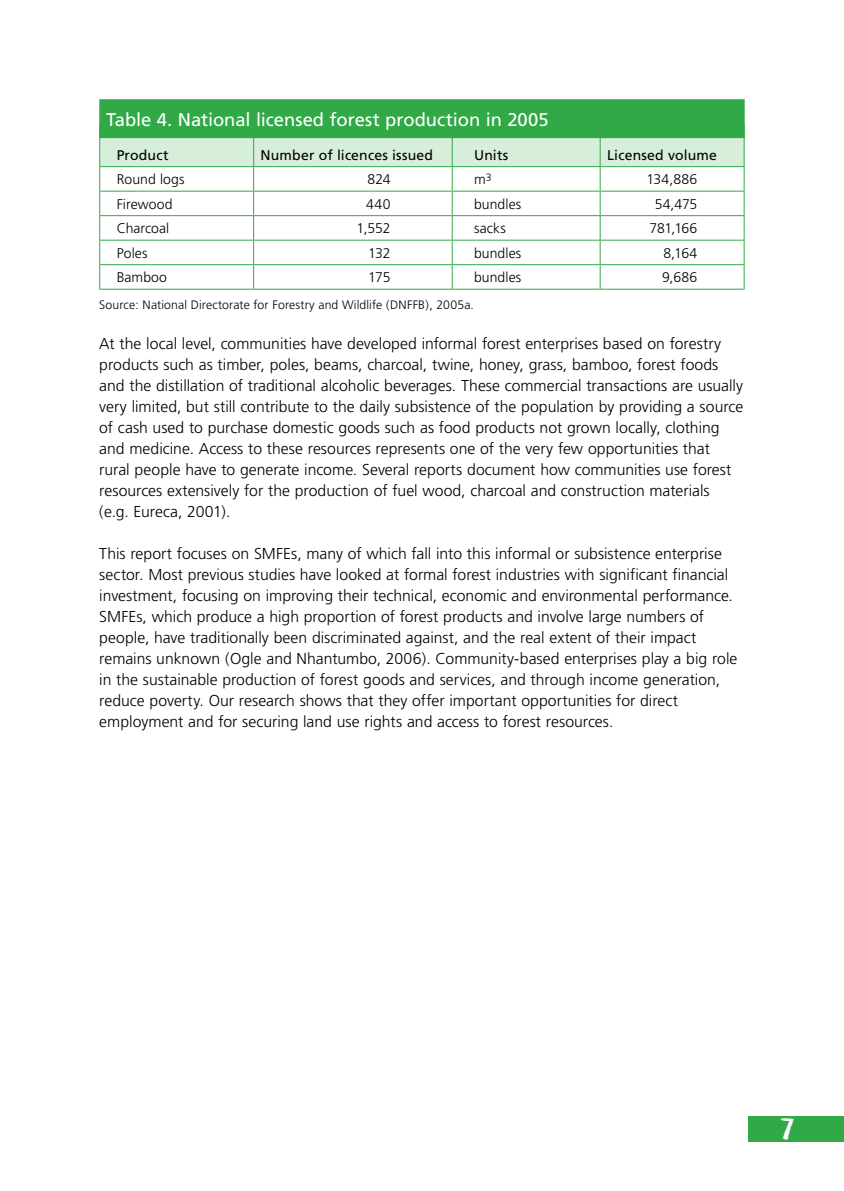
<style>
.page{position:relative;width:844px;height:1191px;background:#fff}
.page>*{position:absolute;margin:0;border:0;box-sizing:border-box;transform-origin:0 0}
.t1{font:18.38px "Frutiger";letter-spacing:-.005em;color:#fff}
.t2{font:300 15.75px/21px "Frutiger";color:#000}
.t3{font:300 14px "Frutiger";letter-spacing:.005em;color:#000}
.t4{font:14px "Frutiger";letter-spacing:.01em;color:#000}
.t5{font:300 12.25px "Frutiger";letter-spacing:.01em;color:#000}
</style>
<div class="page">
<div style="left:748px;top:1116px;width:95px;height:25px;background:#31a947"></div>
<svg style="left:99px;top:138px;width:645px;height:151px"></svg>
<hr style="left:99px;top:289px;width:154px;height:1px;background:#31a947">
<hr style="left:253px;top:289px;width:199px;height:1px;background:#31a947">
<hr style="left:452px;top:289px;width:148px;height:1px;background:#31a947">
<hr style="left:600px;top:289px;width:144px;height:1px;background:#31a947">
<div style="left:100px;top:100px;width:643px;height:37px;background:#31a947"></div>
<div style="left:99px;top:99px;width:645px;height:39px;border:2px solid #31a947"></div>
<p class="t1" style="left:106px;top:108px;width:444px">Table 4. National licensed forest production in 2005</p>
<p class="t4" style="left:117px;top:146px;width:53px">Product</p>
<p class="t4" style="left:260px;top:146px;width:174px">Number of licences issued</p>
<p class="t4" style="left:474px;top:146px;width:36px">Units</p>
<p class="t4" style="left:607px;top:146px;width:111px">Licensed volume</p>
<p class="t3" style="left:117px;top:171px;width:69px">Round logs</p>
<p class="t3" style="left:367px;top:171px;width:25px">824</p>
<p class="t3" style="left:474px;top:171px;width:19px">m<sup>3</sup></p>
<p class="t3" style="left:646px;top:171px;width:52px">134,886</p>
<p class="t3" style="left:117px;top:196px;width:57px">Firewood</p>
<p class="t3" style="left:366px;top:196px;width:26px">440</p>
<p class="t3" style="left:474px;top:196px;width:49px">bundles</p>
<p class="t3" style="left:654px;top:196px;width:44px">54,475</p>
<p class="t3" style="left:117px;top:220px;width:54px">Charcoal</p>
<p class="t3" style="left:356px;top:220px;width:35px">1,552</p>
<p class="t3" style="left:474px;top:220px;width:33px">sacks</p>
<p class="t3" style="left:649px;top:220px;width:50px">781,166</p>
<p class="t3" style="left:117px;top:245px;width:32px">Poles</p>
<p class="t3" style="left:368px;top:245px;width:24px">132</p>
<p class="t3" style="left:474px;top:245px;width:49px">bundles</p>
<p class="t3" style="left:663px;top:245px;width:35px">8,164</p>
<p class="t3" style="left:117px;top:269px;width:52px">Bamboo</p>
<p class="t3" style="left:368px;top:269px;width:24px">175</p>
<p class="t3" style="left:474px;top:269px;width:49px">bundles</p>
<p class="t3" style="left:662px;top:269px;width:37px">9,686</p>
<p class="t5" style="left:99px;top:297px;width:376px">Source: National Directorate for Forestry and Wildlife (DNFFB), 2005a.</p>
<p class="t2" style="left:99px;top:333px;width:645px">At the local level, communities have developed informal forest enterprises based on forestry products such as timber, poles, beams, charcoal, twine, honey, grass, bamboo, forest foods and the distillation of traditional alcoholic beverages. These commercial transactions are usually very limited, but still contribute to the daily subsistence of the population by providing a source of cash used to purchase domestic goods such as food products not grown locally, clothing and medicine. Access to these resources represents one of the very few opportunities that rural people have to generate income. Several reports document how communities use forest resources extensively for the production of fuel wood, charcoal and construction materials<br>(e.g. Eureca, 2001).</p>
<p class="t2" style="left:99px;top:543px;width:639px">This report focuses on SMFEs, many of which fall into this informal or subsistence enterprise sector. Most previous studies have looked at formal forest industries with significant financial investment, focusing on improving their technical, economic and environmental performance.<br>SMFEs, which produce a high proportion of forest products and involve large numbers of people, have traditionally been discriminated against, and the real extent of their impact remains unknown (Ogle and Nhantumbo, 2006). Community-based enterprises play a big role in the sustainable production of forest goods and services, and through income generation, reduce poverty. Our research shows that they offer important opportunities for direct employment and for securing land use rights and access to forest resources.</p>
</div>
